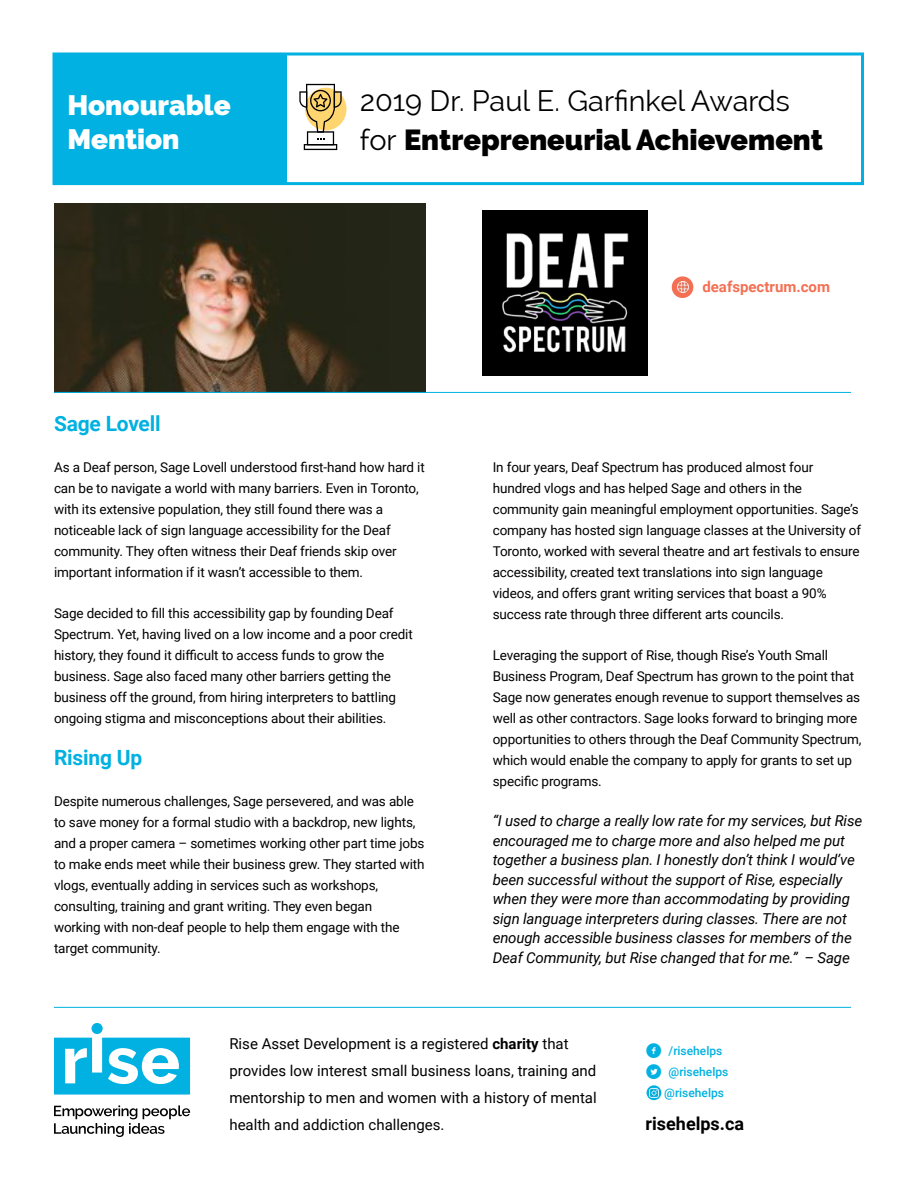
<style>
.page{position:relative;width:918px;height:1188px;background:#fff}
.page>*{position:absolute;margin:0;border:0;box-sizing:border-box;transform-origin:0 0}
.t1{font:28.95px/39.2px "Raleway";color:#000}
.t2{font:900 27.9px/33.5px "Raleway";color:#fff}
.t3{font:700 21px "Roboto";letter-spacing:-.01em;color:#00b1e1}
.t4{font:700 18px "Roboto";color:#000}
.t5{font:italic 15px/19.5px "Roboto";letter-spacing:-.01em;color:#000}
.t6{font:15px/27px "Roboto";color:#000}
.t7{font:700 15px "Roboto";color:#f37054}
.t8{font:13.5px/21px "Roboto";letter-spacing:-.01em;color:#000}
.t9{font:500 12px "Roboto";color:#00b1e1}
.s1{font-weight:900}
.s2{font-weight:700}
.s3{font-family:"Socialico";font-weight:400;font-size:21px}
</style>
<div class="page">
<img style="left:54px;top:203px;width:371px;height:189px">
<img style="left:482px;top:210px;width:165px;height:165px">
<div style="left:54px;top:54px;width:232px;height:130px;background:#00b1e1"></div>
<div style="left:52px;top:52px;width:812px;height:133px;border:3px solid #00b1e1"></div>
<div style="left:92px;top:1023px;width:11px;height:11px;background:#00b1e1;border-radius:50%"></div>
<svg style="left:54px;top:1038px;width:136px;height:57px"></svg>
<svg style="left:54px;top:1105px;width:136px;height:32px"></svg>
<hr style="left:54px;top:1007px;width:797px;height:1px;background:#00b1e1">
<svg style="left:305px;top:88px;width:42px;height:42px"></svg>
<svg style="left:299px;top:84px;width:43px;height:66px"></svg>
<div style="left:672px;top:276px;width:21px;height:22px;background:#f37054;border-radius:50%"></div>
<svg style="left:677px;top:282px;width:11px;height:11px"></svg>
<hr style="left:54px;top:392px;width:797px;height:1px;background:#00b1e1">
<svg style="left:647px;top:1085px;width:14px;height:15px"></svg>
<svg style="left:650px;top:1088px;width:8px;height:9px"></svg>
<p class="t2" style="left:68px;top:89px;width:165px">Honourable<br>Mention</p>
<p class="t1" style="left:360px;top:81px;width:465px">2019 Dr. Paul E. Garfinkel Awards for <span class="s1">Entrepreneurial Achievement</span></p>
<p class="t7" style="left:702px;top:276px;width:129px">deafspectrum.com</p>
<p class="t3" style="left:54px;top:409px;width:108px">Sage Lovell</p>
<p class="t8" style="left:54px;top:456px;width:372px">As a Deaf person, Sage Lovell understood first-hand how hard it can be to navigate a world with many barriers. Even in Toronto, with its extensive population, they still found there was a noticeable lack of sign language accessibility for the Deaf community. They often witness their Deaf friends skip over important information if it wasn’t accessible to them.</p>
<p class="t8" style="left:54px;top:602px;width:360px">Sage decided to fill this accessibility gap by founding Deaf Spectrum. Yet, having lived on a low income and a poor credit history, they found it difficult to access funds to grow the business. Sage also faced many other barriers getting the business off the ground, from hiring interpreters to battling ongoing stigma and misconceptions about their abilities.</p>
<p class="t3" style="left:54px;top:742px;width:90px">Rising Up</p>
<p class="t8" style="left:54px;top:790px;width:372px">Despite numerous challenges, Sage persevered, and was able to save money for a formal studio with a backdrop, new lights, and a proper camera – sometimes working other part time jobs to make ends meet while their business grew. They started with vlogs, eventually adding in services such as workshops, consulting, training and grant writing. They even began<br>working with non-deaf people to help them engage with the target community.</p>
<p class="t8" style="left:493px;top:456px;width:370px">In four years, Deaf Spectrum has produced almost four hundred vlogs and has helped Sage and others in the community gain meaningful employment opportunities. Sage’s company has hosted sign language classes at the University of Toronto, worked with several theatre and art festivals to ensure accessibility, created text translations into sign language videos, and offers grant writing services that boast a 90% success rate through three different arts councils.</p>
<p class="t8" style="left:493px;top:644px;width:370px">Leveraging the support of Rise, though Rise’s Youth Small Business Program, Deaf Spectrum has grown to the point that Sage now generates enough revenue to support themselves as well as other contractors. Sage looks forward to bringing more opportunities to others through the Deaf Community Spectrum, which would enable the company to apply for grants to set up specific programs.</p>
<p class="t5" style="left:493px;top:810px;width:371px">“I used to charge a really low rate for my services, but Rise encouraged me to charge more and also helped me put together a business plan. I honestly don’t think I would’ve been successful without the support of Rise, especially when they were more than accommodating by providing sign language interpreters during classes. There are not enough accessible business classes for members of the Deaf Community, but Rise changed that for me.” – Sage</p>
<p class="t6" style="left:229px;top:1029px;width:369px">Rise Asset Development is a registered <span class="s2">charity</span> that provides low interest small business loans, training and mentorship to men and women with a history of mental health and addiction challenges.</p>
<p class="t9" style="left:646px;top:1042px;width:78px"><span class="s3">f</span> /risehelps</p>
<p class="t9" style="left:646px;top:1063px;width:84px"><span class="s3">l</span> @risehelps</p>
<p class="t9" style="left:664px;top:1084px;width:61px">@risehelps</p>
<p class="t4" style="left:646px;top:1111px;width:100px">risehelps.ca</p>
</div>
